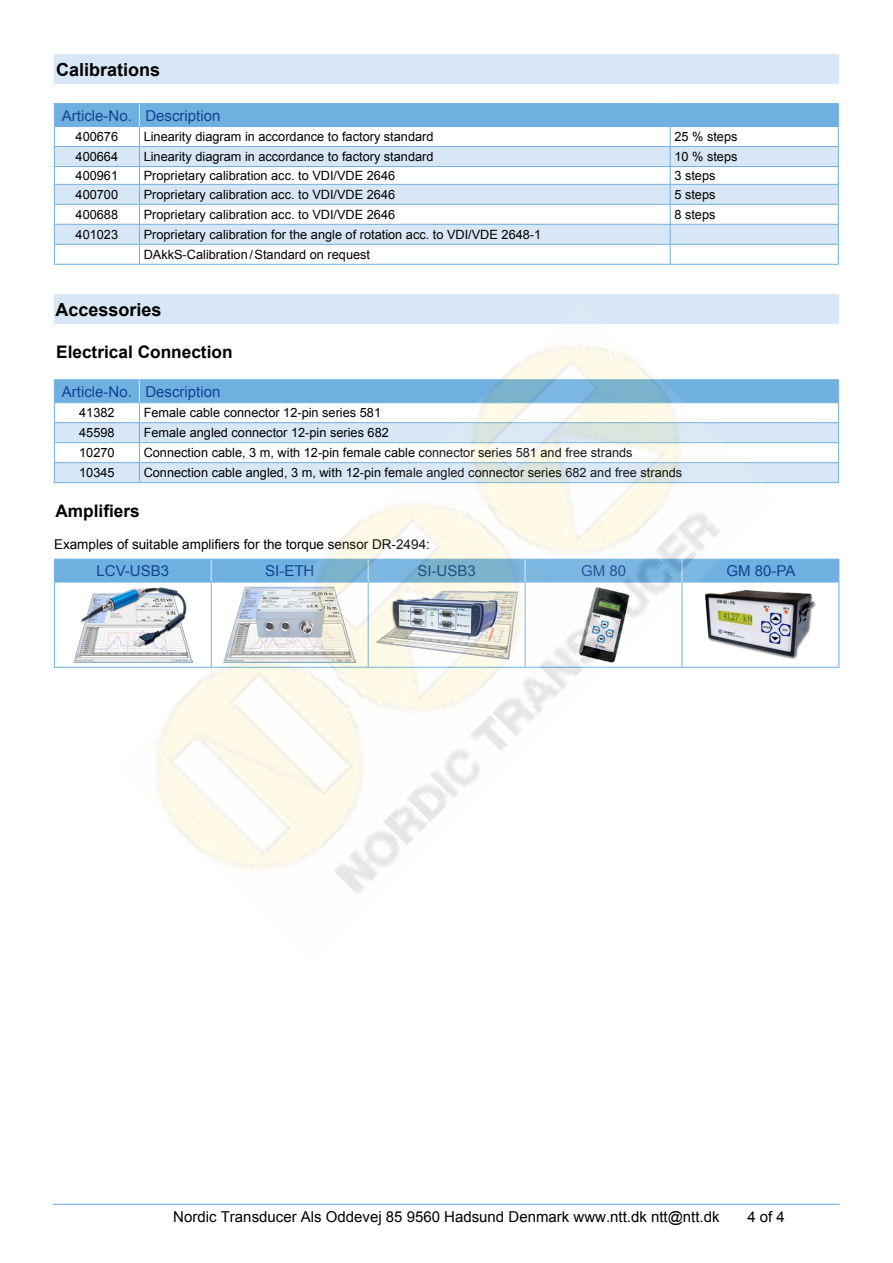
<style>
.page{position:relative;width:893px;height:1263px;background:#fff}
.page>*{position:absolute;margin:0;border:0;box-sizing:border-box;transform-origin:0 0}
.t1{font:700 18px "Arial";color:#000}
.t2{font:700 17.25px "Arial";color:#000}
.t3{font:15px "Arial";color:#104493}
.t4{font:15px "Arial";color:#000}
.t5{font:13.5px "Arial";color:#000}
.t6{font:12.75px/20px "Arial";color:#000}
</style>
<div class="page">
<hr style="left:53px;top:1204px;width:787px;height:1px;background:#6fb0e0">
<div style="left:54px;top:54px;width:785px;height:30px;background:#d8e7f6"></div>
<hr style="left:54px;top:103px;width:85px;height:1px;background:#6fb0e0">
<hr style="left:139px;top:103px;width:531px;height:1px;background:#6fb0e0">
<hr style="left:670px;top:103px;width:169px;height:1px;background:#6fb0e0">
<hr style="left:54px;top:264px;width:85px;height:1px;background:#6fb0e0">
<hr style="left:139px;top:264px;width:531px;height:1px;background:#6fb0e0">
<hr style="left:670px;top:264px;width:169px;height:1px;background:#6fb0e0">
<svg style="left:54px;top:104px;width:785px;height:160px"></svg>
<hr style="left:54px;top:582px;width:157px;height:1px;background:#6fb0e0">
<hr style="left:682px;top:582px;width:157px;height:1px;background:#6fb0e0">
<hr style="left:54px;top:582px;width:1px;height:85px;background:#6fb0e0">
<hr style="left:838px;top:582px;width:1px;height:85px;background:#6fb0e0">
<hr style="left:54px;top:667px;width:157px;height:1px;background:#6fb0e0">
<hr style="left:682px;top:667px;width:157px;height:1px;background:#6fb0e0">
<div style="left:54px;top:559px;width:785px;height:23px;background:#6fb0e0"></div>
<img style="left:73px;top:593px;width:42px;height:70px">
<img style="left:778px;top:592px;width:38px;height:67px">
<div style="left:54px;top:294px;width:785px;height:30px;background:#d8e7f6"></div>
<hr style="left:54px;top:379px;width:85px;height:1px;background:#6fb0e0">
<hr style="left:693px;top:379px;width:146px;height:1px;background:#6fb0e0">
<hr style="left:54px;top:482px;width:85px;height:1px;background:#6fb0e0">
<hr style="left:693px;top:482px;width:146px;height:1px;background:#6fb0e0">
<svg style="left:54px;top:380px;width:785px;height:102px"></svg>
<img style="left:115px;top:343px;width:663px;height:551px">
<h1 class="t1" style="left:56px;top:57px;width:106px">Calibrations</h1>
<p class="t3" style="left:62px;top:105px;width:160px">Article-No. Description</p>
<p class="t6" style="left:76px;top:127px;width:44px">400676</p>
<p class="t6" style="left:144px;top:127px;width:291px">Linearity diagram in accordance to factory standard</p>
<p class="t6" style="left:674px;top:127px;width:65px">25 % steps</p>
<p class="t6" style="left:76px;top:147px;width:44px">400664</p>
<p class="t6" style="left:144px;top:147px;width:291px">Linearity diagram in accordance to factory standard</p>
<p class="t6" style="left:674px;top:147px;width:65px">10 % steps</p>
<p class="t6" style="left:76px;top:166px;width:44px">400961</p>
<p class="t6" style="left:144px;top:166px;width:253px">Proprietary calibration acc. to VDI/VDE 2646</p>
<p class="t6" style="left:674px;top:166px;width:43px">3 steps</p>
<p class="t6" style="left:76px;top:185px;width:44px">400700</p>
<p class="t6" style="left:144px;top:185px;width:253px">Proprietary calibration acc. to VDI/VDE 2646</p>
<p class="t6" style="left:674px;top:185px;width:43px">5 steps</p>
<p class="t6" style="left:76px;top:205px;width:44px">400688</p>
<p class="t6" style="left:144px;top:205px;width:253px">Proprietary calibration acc. to VDI/VDE 2646</p>
<p class="t6" style="left:674px;top:205px;width:43px">8 steps</p>
<p class="t6" style="left:76px;top:225px;width:44px">401023</p>
<p class="t6" style="left:144px;top:225px;width:399px">Proprietary calibration for the angle of rotation acc. to VDI/VDE 2648-1<br>DAkkS-Calibration/Standard on request</p>
<h1 class="t1" style="left:56px;top:298px;width:108px">Accessories</h1>
<h2 class="t2" style="left:56px;top:341px;width:178px">Electrical Connection</h2>
<p class="t3" style="left:62px;top:382px;width:160px">Article-No. Description</p>
<p class="t6" style="left:79px;top:403px;width:37px">41382</p>
<p class="t6" style="left:144px;top:403px;width:239px">Female cable connector 12-pin series 581</p>
<p class="t6" style="left:79px;top:423px;width:37px">45598</p>
<p class="t6" style="left:144px;top:423px;width:247px">Female angled connector 12-pin series 682</p>
<p class="t6" style="left:79px;top:443px;width:37px">10270</p>
<p class="t6" style="left:144px;top:443px;width:490px">Connection cable, 3 m, with 12-pin female cable connector series 581 and free strands</p>
<p class="t6" style="left:79px;top:463px;width:37px">10345</p>
<p class="t6" style="left:144px;top:463px;width:540px">Connection cable angled, 3 m, with 12-pin female angled connector series 682 and free strands</p>
<h2 class="t2" style="left:56px;top:499px;width:86px">Amplifiers</h2>
<p class="t5" style="left:54px;top:535px;width:377px">Examples of suitable amplifiers for the torque sensor DR-2494:</p>
<p class="t3" style="left:97px;top:561px;width:74px">LCV-USB3</p>
<p class="t3" style="left:265px;top:561px;width:51px">SI-ETH</p>
<p class="t3" style="left:417px;top:561px;width:60px">SI-USB3</p>
<p class="t3" style="left:581px;top:561px;width:47px">GM 80</p>
<p class="t3" style="left:726px;top:561px;width:70px">GM 80-PA</p>
<p class="t4" style="left:173px;top:1207px;width:548px">Nordic Transducer Als Oddevej 85 9560 Hadsund Denmark www.ntt.dk ntt@ntt.dk</p>
<p class="t4" style="left:747px;top:1207px;width:39px">4 of 4</p>
</div>
